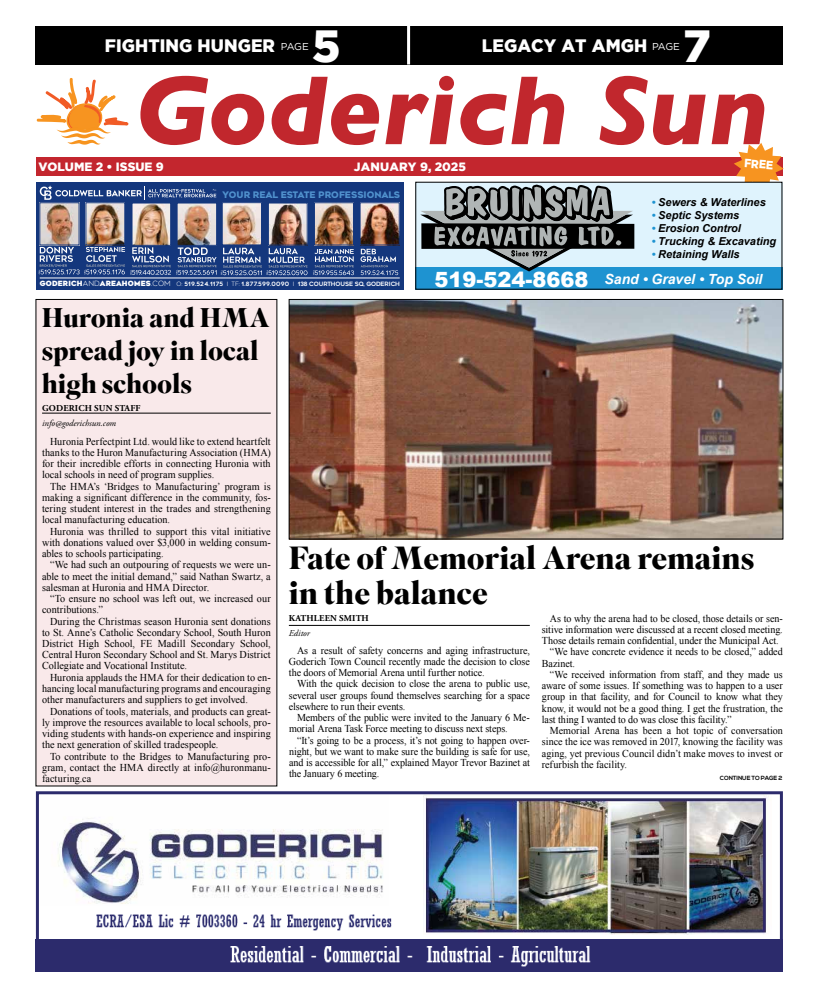
<style>
.page{position:relative;width:819px;height:1008px;background:#fff}
.page>*{position:absolute;margin:0;border:0;box-sizing:border-box;transform-origin:0 0}
.t1{font:italic 700 99.6px "Gill Sans";color:#c1272d}
.t2{font:900 45px "Gotham";color:#fff}
.t3{font:700 32px/35px "Superior Title";letter-spacing:-.005em;color:#000}
.t4{font:700 27px/33px "Superior Title";letter-spacing:-.005em;color:#000}
.t5{font:900 18px "Gotham";letter-spacing:.005em;color:#fff;scale:.96 1}
.t6{font:italic 700 14px "Arial";color:#fff}
.t7{font:900 12px "Gotham";color:#fff}
.t8{font:900 11.9px "Gotham";color:#fff;scale:.9 1}
.t9{font:italic 700 10.9px "Arial";color:#000}
.t10{font:10.5px/11.3px "Times New Roman";color:#000;text-align:justify}
.t11{font:10.5px/11.2px "Times New Roman";color:#000;text-align:justify;scale:.96 1}
.t12{font:700 9px "Adobe Garamond Pro";letter-spacing:.015em;color:#000}
.t13{font:800 9px "Geometos Neue";color:#5091cd}
.t14{font:italic 9px "Adobe Garamond Pro";color:#000}
.t15{font:700 6px "Nexa";letter-spacing:-.01em;color:#000}
.t16{font:700 5.9px "Geometos Neue";letter-spacing:-.005em;color:#fff}
.s1{font-weight:400;font-size:10px}
.s2{font-weight:900;font-size:7.2px}
.s3{font-weight:300;font-size:7.2px}
.s4{font-weight:300}
.s5{color:#1e93d1}
.s6{font-weight:900;font-style:normal;font-size:21px}
</style>
<div class="page">
<div style="left:36px;top:157px;width:747px;height:19px;background:#c3262e"></div>
<div style="left:35px;top:26px;width:748px;height:39px;background:#000"></div>
<hr style="left:407px;top:26px;width:3px;height:39px;background:#fff">
<svg style="left:734px;top:143px;width:50px;height:47px"></svg>
<svg style="left:36px;top:78px;width:93px;height:67px"></svg>
<div style="left:36px;top:299px;width:241px;height:487px;background:#f9e9ea"></div>
<img style="left:291px;top:301px;width:490px;height:236px">
<div style="left:289px;top:299px;width:494px;height:240px;border:1px solid #000"></div>
<div style="left:415px;top:182px;width:367px;height:108px;background:#dff3fd"></div>
<div style="left:415px;top:268px;width:367px;height:22px;background:#1e93d1"></div>
<svg style="left:420px;top:185px;width:214px;height:87px"></svg>
<div style="left:415px;top:182px;width:367px;height:108px;border:1px solid #000"></div>
<svg style="left:36px;top:182px;width:367px;height:108px;background:#254482"></svg>
<svg style="left:40px;top:185px;width:176px;height:15px;background:#405d95"></svg>
<svg style="left:361px;top:249px;width:37px;height:26px"></svg>
<svg style="left:39px;top:247px;width:315px;height:28px;background:#446096"></svg>
<img style="left:179px;top:205px;width:36px;height:38px">
<div style="left:177px;top:203px;width:40px;height:42px;border:1px solid #14377d"></div>
<img style="left:134px;top:205px;width:35px;height:38px">
<img style="left:88px;top:205px;width:35px;height:38px">
<img style="left:42px;top:205px;width:35px;height:38px">
<img style="left:224px;top:205px;width:36px;height:38px">
<div style="left:222px;top:203px;width:40px;height:42px;border:1px solid #14377d"></div>
<img style="left:316px;top:205px;width:36px;height:38px">
<div style="left:314px;top:203px;width:40px;height:42px;border:1px solid #14377d"></div>
<img style="left:362px;top:205px;width:35px;height:38px">
<hr style="left:40px;top:278px;width:360px;height:1px;background:#fff">
<img style="left:270px;top:205px;width:35px;height:38px">
<div style="left:268px;top:203px;width:39px;height:42px;border:1px solid #14377d"></div>
<hr style="left:289px;top:625px;width:241px;height:1px;background:#000">
<img style="left:423px;top:795px;width:346px;height:139px">
<img style="left:58px;top:818px;width:325px;height:86px">
<img style="left:96px;top:914px;width:296px;height:17px">
<img style="left:40px;top:939px;width:739px;height:28px">
<div style="left:36px;top:791px;width:747px;height:180px;border:3px solid #2c2b6c"></div>
<hr style="left:42px;top:413px;width:229px;height:1px;background:#000">
<h3 class="t5" style="left:105px;top:35px;width:214px">FIGHTING HUNGER <span class="s1">PAGE</span></h3>
<h2 class="t2" style="left:312px;top:20px;width:30px">5</h2>
<h3 class="t5" style="left:482px;top:35px;width:208px">LEGACY AT AMGH <span class="s1">PAGE</span></h3>
<h2 class="t2" style="left:683px;top:20px;width:29px">7</h2>
<h1 class="t1" style="left:135px;top:52px;width:635px">Goderich Sun</h1>
<p class="t8" style="left:745px;top:156px;width:34px;rotate:4deg">FREE</p>
<p class="t7" style="left:38px;top:160px;width:127px">VOLUME 2 • ISSUE 9</p>
<p class="t7" style="left:354px;top:160px;width:114px">JANUARY 9, 2025</p>
<p class="t13" style="left:223px;top:189px;width:179px">YOUR REAL ESTATE PROFESSIONALS</p>
<p class="t16" style="left:40px;top:281px;width:362px"><span class="s2">GODERICH</span><span class="s3">AND</span><span class="s2">AREAHOMES</span><span class="s3">.COM</span> <span class="s4">O:</span> 519.524.1175 <span class="s4">I TF:</span> 1.877.599.0090 <span class="s4">I</span> 138 COURTHOUSE SQ, GODERICH</p>
<h3 class="t4" style="left:42px;top:303px;width:229px">Huronia and HMA spread joy in local high schools</h3>
<p class="t12" style="left:42px;top:402px;width:100px">GODERICH SUN STAFF</p>
<p class="t14" style="left:42px;top:417px;width:76px">info@goderichsun.com</p>
<p class="t9" style="left:651px;top:195px;width:116px"><span class="s5">•</span> Sewers &amp; Waterlines</p>
<p class="t9" style="left:651px;top:208px;width:89px"><span class="s5">•</span> Septic Systems</p>
<p class="t9" style="left:651px;top:221px;width:91px"><span class="s5">•</span> Erosion Control</p>
<p class="t9" style="left:651px;top:234px;width:126px"><span class="s5">•</span> Trucking &amp; Excavating</p>
<p class="t9" style="left:651px;top:247px;width:90px"><span class="s5">•</span> Retaining Walls</p>
<h3 class="t6" style="left:434px;top:270px;width:330px"><span class="s6">519-524-8668</span> Sand • Gravel • Top Soil</h3>
<p class="t10" style="left:42px;top:435px;width:230px;text-indent:8px">Huronia Perfectpint Ltd. would like to extend heartfelt thanks to the Huron Manufacturing Association (HMA) for their incredible efforts in connecting Huronia with local schools in need of program supplies.</p>
<p class="t10" style="left:42px;top:480px;width:230px;text-indent:8px">The HMA’s ‘Bridges to Manufacturing’ program is making a significant difference in the community, fos&shy;tering student interest in the trades and strengthening local manufacturing education.</p>
<p class="t10" style="left:42px;top:525px;width:230px;text-indent:8px">Huronia was thrilled to support this vital initiative with donations valued over $3,000 in welding consum&shy;ables to schools participating.</p>
<p class="t10" style="left:42px;top:559px;width:230px;text-indent:8px">“We had such an outpouring of requests we were un&shy;able to meet the initial demand,” said Nathan Swartz, a salesman at Huronia and HMA Director.</p>
<p class="t10" style="left:42px;top:593px;width:230px;text-indent:8px">“To ensure no school was left out, we increased our contributions.”</p>
<p class="t10" style="left:42px;top:615px;width:230px;text-indent:8px">During the Christmas season Huronia sent donations to St. Anne’s Catholic Secondary School, South Huron District High School, FE Madill Secondary School, Central Huron Secondary School and St. Marys District Collegiate and Vocational Institute.</p>
<p class="t10" style="left:42px;top:671px;width:230px;text-indent:8px">Huronia applauds the HMA for their dedication to en&shy;hancing local manufacturing programs and encouraging other manufacturers and suppliers to get involved.</p>
<p class="t10" style="left:42px;top:705px;width:230px;text-indent:8px">Donations of tools, materials, and products can great&shy;ly improve the resources available to local schools, pro&shy;viding students with hands-on experience and inspiring the next generation of skilled tradespeople.</p>
<p class="t10" style="left:42px;top:750px;width:230px;text-indent:8px">To contribute to the Bridges to Manufacturing pro&shy;gram, contact the HMA directly at info@huronmanu&shy;facturing.ca</p>
<h3 class="t3" style="left:289px;top:542px;width:467px">Fate of Memorial Arena remains in the balance</h3>
<p class="t12" style="left:289px;top:613px;width:81px">KATHLEEN SMITH</p>
<p class="t14" style="left:289px;top:628px;width:23px">Editor</p>
<p class="t11" style="left:289px;top:644px;width:252px;text-indent:8px">As a result of safety concerns and aging infrastructure, Goderich Town Council recently made the decision to close the doors of Memorial Arena until further notice.</p>
<p class="t11" style="left:289px;top:678px;width:252px;text-indent:8px">With the quick decision to close the arena to public use, several user groups found themselves searching for a space elsewhere to run their events.</p>
<p class="t11" style="left:289px;top:712px;width:252px;text-indent:8px">Members of the public were invited to the January 6 Me&shy;morial Arena Task Force meeting to discuss next steps.</p>
<p class="t11" style="left:289px;top:734px;width:252px;text-indent:8px">“It’s going to be a process, it’s not going to happen over&shy;night, but we want to make sure the building is safe for use, and is accessible for all,” explained Mayor Trevor Bazinet at the January 6 meeting.</p>
<p class="t11" style="left:550px;top:612px;width:244px">As to why the arena had to be closed, those details or sen-</p>
<p class="t11" style="left:542px;top:624px;width:252px">sitive information were discussed at a recent closed meeting.</p>
<p class="t11" style="left:542px;top:635px;width:248px">Those details remain confidential, under the Municipal Act.</p>
<p class="t11" style="left:550px;top:646px;width:244px">“We have concrete evidence it needs to be closed,” added</p>
<p class="t11" style="left:542px;top:657px;width:36px">Bazinet.</p>
<p class="t11" style="left:550px;top:669px;width:244px">“We received information from staff, and they made us</p>
<p class="t11" style="left:542px;top:680px;width:252px">aware of some issues. If something was to happen to a user</p>
<p class="t11" style="left:542px;top:691px;width:252px">group in that facility, and for Council to know what they</p>
<p class="t11" style="left:542px;top:702px;width:252px">know, it would not be a good thing. I get the frustration, the</p>
<p class="t11" style="left:542px;top:714px;width:199px">last thing I wanted to do was close this facility.”</p>
<p class="t11" style="left:550px;top:725px;width:244px">Memorial Arena has been a hot topic of conversation</p>
<p class="t11" style="left:542px;top:736px;width:252px">since the ice was removed in 2017, knowing the facility was</p>
<p class="t11" style="left:542px;top:747px;width:252px">aging, yet previous Council didn’t make moves to invest or</p>
<p class="t11" style="left:542px;top:759px;width:90px">refurbish the facility.</p>
<p class="t15" style="left:720px;top:774px;width:64px">CONTINUE TO PAGE 2</p>
</div>
